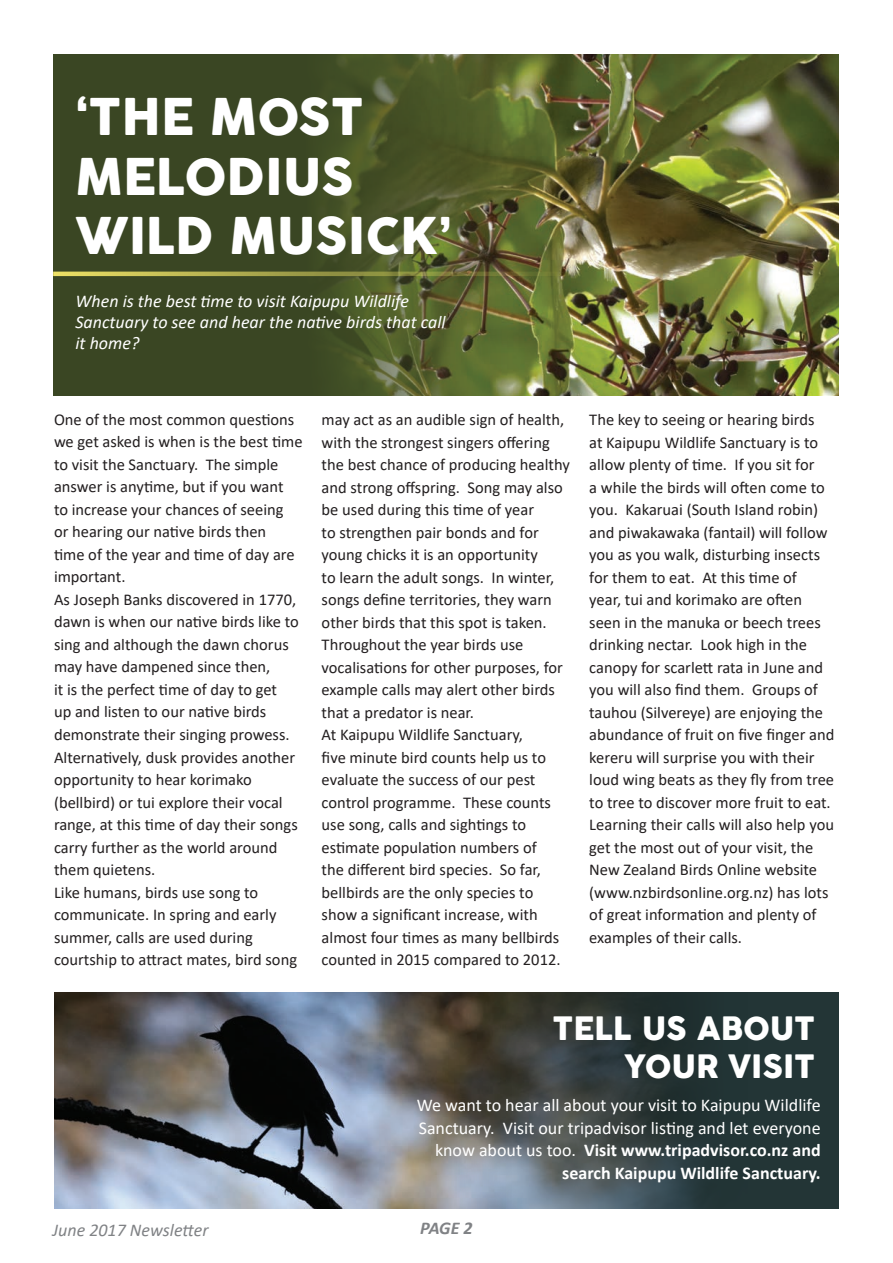
<style>
.page{position:relative;width:893px;height:1263px;background:#fff}
.page>*{position:absolute;margin:0;border:0;box-sizing:border-box;transform-origin:0 0}
.t1{font:49.5px/59.4px "COCOGOOSE";color:#fff}
.t2{font:31.5px/37.8px "COCOGOOSE";color:#fff;text-align:right}
.t3{font:18px/22.5px "Calibri";color:#fff;text-align:right}
.t4{font:italic 18px/21px "Calibri";color:#fff}
.t5{font:italic 18px "Calibri";color:#808285}
.t6{font:italic 700 18px "Calibri";color:#808285}
.t7{font:16.5px/22.5px "Calibri";color:#231f20}
.s1{font-weight:700}
</style>
<div class="page">
<img style="left:538px;top:54px;width:301px;height:341px">
<svg style="left:53px;top:54px;width:485px;height:341px;background:#455027"></svg>
<svg style="left:53px;top:272px;width:527px;height:4px;background:#a09d49"></svg>
<div style="left:54px;top:992px;width:785px;height:217px;background:#233536"></div>
<img style="left:54px;top:992px;width:640px;height:217px">
<h1 class="t1" style="left:75px;top:88px;width:378px">‘THE MOST<br>MELODIUS<br>WILD MUSICK’</h1>
<p class="t4" style="left:75px;top:290px;width:372px">When is the best time to visit Kaipupu Wildlife<br>Sanctuary to see and hear the native birds that call it home?</p>
<p class="t7" style="left:54px;top:408px;width:250px">One of the most common questions we get asked is when is the best time to visit the Sanctuary. The simple answer is anytime, but if you want<br>to increase your chances of seeing<br>or hearing our native birds then<br>time of the year and time of day are important.<br>As Joseph Banks discovered in 1770, dawn is when our native birds like to sing and although the dawn chorus may have dampened since then,<br>it is the perfect time of day to get<br>up and listen to our native birds demonstrate their singing prowess.<br>Alternatively, dusk provides another opportunity to hear korimako (bellbird) or tui explore their vocal range, at this time of day their songs carry further as the world around them quietens.<br>Like humans, birds use song to communicate. In spring and early summer, calls are used during courtship to attract mates, bird song</p>
<p class="t7" style="left:322px;top:408px;width:250px">may act as an audible sign of health, with the strongest singers offering the best chance of producing healthy and strong offspring. Song may also be used during this time of year<br>to strengthen pair bonds and for young chicks it is an opportunity<br>to learn the adult songs. In winter, songs define territories, they warn other birds that this spot is taken.<br>Throughout the year birds use vocalisations for other purposes, for example calls may alert other birds that a predator is near.<br>At Kaipupu Wildlife Sanctuary,<br>five minute bird counts help us to evaluate the success of our pest control programme. These counts use song, calls and sightings to estimate population numbers of<br>the different bird species. So far, bellbirds are the only species to show a significant increase, with almost four times as many bellbirds counted in 2015 compared to 2012.</p>
<p class="t7" style="left:589px;top:408px;width:247px">The key to seeing or hearing birds<br>at Kaipupu Wildlife Sanctuary is to allow plenty of time. If you sit for<br>a while the birds will often come to you. Kakaruai (South Island robin) and piwakawaka (fantail) will follow you as you walk, disturbing insects for them to eat. At this time of<br>year, tui and korimako are often seen in the manuka or beech trees drinking nectar. Look high in the canopy for scarlett rata in June and you will also find them. Groups of tauhou (Silvereye) are enjoying the abundance of fruit on five finger and kereru will surprise you with their loud wing beats as they fly from tree to tree to discover more fruit to eat.<br>Learning their calls will also help you get the most out of your visit, the New Zealand Birds Online website (www.nzbirdsonline.org.nz) has lots of great information and plenty of examples of their calls.</p>
<h2 class="t2" style="left:553px;top:1010px;width:264px">TELL US ABOUT<br>YOUR VISIT</h2>
<p class="t3" style="left:417px;top:1094px;width:405px">We want to hear all about your visit to Kaipupu Wildlife Sanctuary. Visit our tripadvisor listing and let everyone know about us too. <span class="s1">Visit www.tripadvisor.co.nz and search Kaipupu Wildlife Sanctuary.</span></p>
<p class="t5" style="left:52px;top:1217px;width:158px">June 2017 Newsletter</p>
<p class="t6" style="left:420px;top:1215px;width:54px">PAGE 2</p>
</div>
